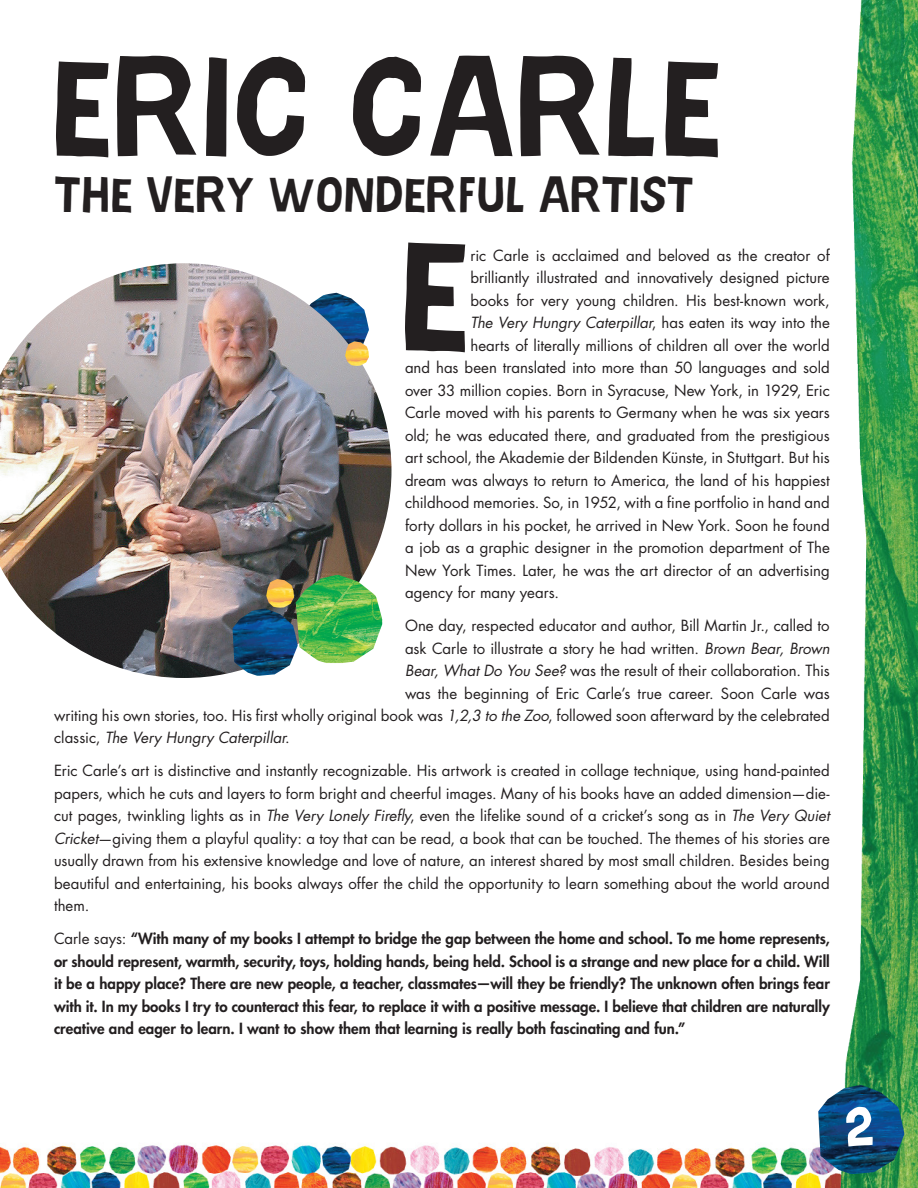
<style>
.page{position:relative;width:918px;height:1188px;background:#fff}
.page>*{position:absolute;margin:0;border:0;box-sizing:border-box;transform-origin:0 0}
.Pa1{font:155.7px "Worldof Eric Carle";color:#231f20}
.t1{font:136.05px "Worldof Eric Carle";color:#231f20}
.t2{font:54px "Worldof Eric Carle";color:#fff}
.t3{font:48.6px "Worldof Eric Carle";color:#231f20}
.Pa1-2{font:15px/22.5px "Futura Std";color:#231f20;text-align:justify}
.Pa1-3{font:800 15px/22.5px "Futura Std";color:#231f20;text-align:justify}
.Pa1-4{font:italic 15px "Futura Std";color:#231f20}
.s1{font-style:normal}
.s2{font-style:italic}
.s3{font-weight:400}
</style>
<div class="page">
<img style="left:0;top:1144px;width:831px;height:44px">
<img style="left:831px;top:0;width:87px;height:1188px">
<img style="left:818px;top:1085px;width:86px;height:89px">
<img style="left:0;top:263px;width:392px;height:415px">
<img style="left:296px;top:575px;width:86px;height:88px">
<img style="left:233px;top:609px;width:65px;height:67px">
<img style="left:266px;top:579px;width:28px;height:29px">
<img style="left:345px;top:341px;width:24px;height:25px">
<p class="t1" style="left:50px;top:53px;width:674px">ERIC CARLE</p>
<p class="t3" style="left:54px;top:175px;width:641px">THE VERY WONDERFUL ARTIST</p>
<p class="Pa1" style="left:399px;top:233px;width:73px">E</p>
<p class="Pa1-2" style="left:470px;top:244px;width:361px">ric Carle is acclaimed and beloved as the creator of</p>
<p class="Pa1-2" style="left:470px;top:267px;width:361px">brilliantly illustrated and innovatively designed picture</p>
<p class="Pa1-2" style="left:470px;top:289px;width:361px">books for very young children. His best-known work,</p>
<p class="Pa1-4" style="left:470px;top:313px;width:361px">The Very Hungry Caterpillar<span class="s1">, has eaten its way into the</span></p>
<p class="Pa1-2" style="left:470px;top:334px;width:361px">hearts of literally millions of children all over the world</p>
<p class="Pa1-2" style="left:405px;top:357px;width:426px">and has been translated into more than 50 languages and sold</p>
<p class="Pa1-2" style="left:405px;top:379px;width:426px">over 33 million copies. Born in Syracuse, New York, in 1929, Eric</p>
<p class="Pa1-2" style="left:405px;top:402px;width:426px">Carle moved with his parents to Germany when he was six years</p>
<p class="Pa1-2" style="left:405px;top:424px;width:426px">old; he was educated there, and graduated from the prestigious</p>
<p class="Pa1-2" style="left:405px;top:447px;width:426px">art school, the Akademie der Bildenden Künste, in Stuttgart. But his</p>
<p class="Pa1-2" style="left:405px;top:469px;width:426px">dream was always to return to America, the land of his happiest</p>
<p class="Pa1-2" style="left:405px;top:492px;width:426px">childhood memories. So, in 1952, with a fine portfolio in hand and</p>
<p class="Pa1-2" style="left:405px;top:514px;width:426px">forty dollars in his pocket, he arrived in New York. Soon he found</p>
<p class="Pa1-2" style="left:405px;top:537px;width:426px">a job as a graphic designer in the promotion department of The</p>
<p class="Pa1-2" style="left:405px;top:559px;width:426px">New York Times. Later, he was the art director of an advertising</p>
<p class="Pa1-2" style="left:405px;top:582px;width:156px">agency for many years.</p>
<p class="Pa1-2" style="left:405px;top:615px;width:426px">One day, respected educator and author, Bill Martin Jr., called to</p>
<p class="Pa1-2" style="left:405px;top:637px;width:426px">ask Carle to illustrate a story he had written. <span class="s2">Brown Bear, Brown</span></p>
<p class="Pa1-2" style="left:405px;top:660px;width:426px"><span class="s2">Bear, What Do You See?</span> was the result of their collaboration. This</p>
<p class="Pa1-2" style="left:405px;top:682px;width:426px">was the beginning of Eric Carle’s true career. Soon Carle was</p>
<p class="Pa1-2" style="left:54px;top:704px;width:777px">writing his own stories, too. His first wholly original book was <span class="s2">1,2,3 to the Zoo</span>, followed soon afterward by the celebrated</p>
<p class="Pa1-4" style="left:54px;top:728px;width:237px"><span class="s1">classic,</span> The Very Hungry Caterpillar<span class="s1">.</span></p>
<p class="Pa1-2" style="left:54px;top:760px;width:777px">Eric Carle’s art is distinctive and instantly recognizable. His artwork is created in collage technique, using hand-painted papers, which he cuts and layers to form bright and cheerful images. Many of his books have an added dimension—die&shy;cut pages, twinkling lights as in <span class="s2">The Very Lonely Firefly</span>, even the lifelike sound of a cricket’s song as in <span class="s2">The Very Quiet Cricket</span>—giving them a playful quality: a toy that can be read, a book that can be touched. The themes of his stories are usually drawn from his extensive knowledge and love of nature, an interest shared by most small children. Besides being beautiful and entertaining, his books always offer the child the opportunity to learn something about the world around them.</p>
<p class="Pa1-3" style="left:54px;top:928px;width:777px"><span class="s3">Carle says:</span> “With many of my books I attempt to bridge the gap between the home and school. To me home represents, or should represent, warmth, security, toys, holding hands, being held. School is a strange and new place for a child. Will it be a happy place? There are new people, a teacher, classmates—will they be friendly? The unknown often brings fear with it. In my books I try to counteract this fear, to replace it with a positive message. I believe that children are naturally creative and eager to learn. I want to show them that learning is really both fascinating and fun.”</p>
<p class="t2" style="left:845px;top:1105px;width:31px">2</p>
</div>
